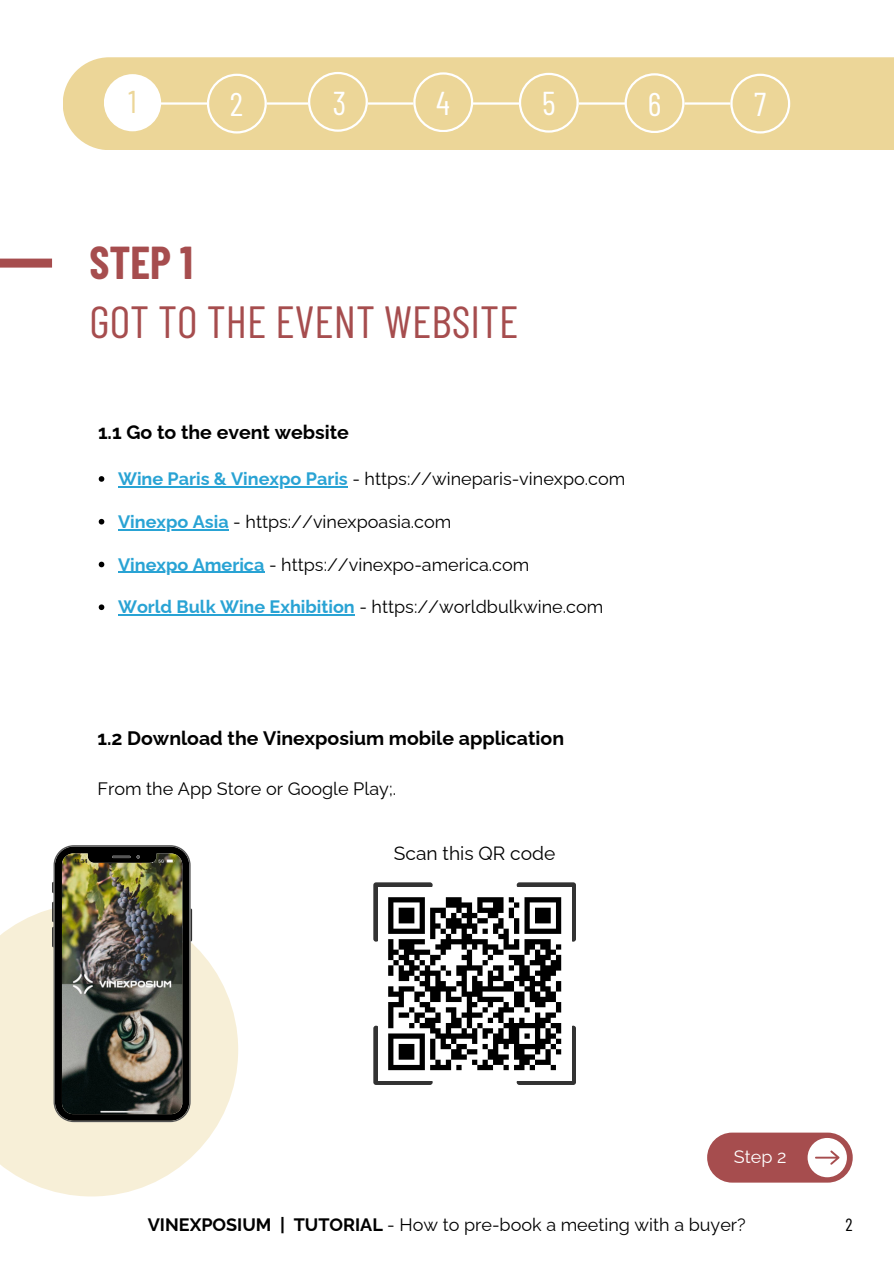
<style>
.page{position:relative;width:894px;height:1264px;background:#fff}
.page>*{position:absolute;margin:0;border:0;box-sizing:border-box;transform-origin:0 0}
.t1{font:45px "Barlow Condensed";color:#a64d4e}
.t2{font:700 45px "Barlow Condensed";color:#a64d4e}
.t3{font:33px "Barlow Condensed";color:#fff}
.t4{font:31.5px "Barlow Condensed";color:#ecd698}
.t5{font:700 19.5px "Raleway";color:#000}
.t6{font:19.2px "Raleway";color:#000}
.t7{font:18px "Raleway";color:#000}
.t8{font:18px "Raleway";color:#fff}
.t9{font:17.7px "Barlow Condensed";color:#000}
.s1{font-weight:700;color:#29a3d4}
.s2{font-weight:700}
</style>
<div class="page">
<svg style="left:0;top:909px;width:238px;height:287px;fill:#f7efd7"></svg>
<img style="left:52px;top:845px;width:140px;height:277px">
<svg style="left:373px;top:882px;width:203px;height:202px"></svg>
<div style="left:63px;top:57px;width:830px;height:93px;background:#ecd698"></div>
<hr style="left:151px;top:102px;width:593px;height:3px;background:#fff">
<svg style="left:624px;top:73px;width:60px;height:60px;background:#eedaa3"></svg>
<svg style="left:730px;top:74px;width:59px;height:59px;background:#eedaa3"></svg>
<div style="left:104px;top:74px;width:57px;height:57px;background:#fff;border-radius:50%"></div>
<svg style="left:207px;top:74px;width:59px;height:59px;background:#eedaa3"></svg>
<svg style="left:308px;top:72px;width:59px;height:59px;background:#eedaa3"></svg>
<svg style="left:413px;top:72px;width:60px;height:60px;background:#eedaa3"></svg>
<svg style="left:518px;top:73px;width:60px;height:59px;background:#eedaa3"></svg>
<div style="left:0;top:258px;width:52px;height:9px;background:#a64d4e"></div>
<div style="left:707px;top:1132px;width:145px;height:50px;background:#a64d4e;border-radius:25px"></div>
<svg style="left:807px;top:1137px;width:39px;height:40px"></svg>
<svg style="left:99px;top:476px;width:5px;height:6px"></svg>
<hr style="left:118px;top:486px;width:230px;height:1px;background:#29a3d4">
<svg style="left:99px;top:519px;width:5px;height:5px"></svg>
<hr style="left:118px;top:529px;width:111px;height:1px;background:#29a3d4">
<svg style="left:99px;top:561px;width:5px;height:6px"></svg>
<hr style="left:118px;top:572px;width:146px;height:1px;background:#29a3d4">
<svg style="left:99px;top:604px;width:5px;height:6px"></svg>
<hr style="left:118px;top:614px;width:237px;height:1px;background:#29a3d4">
<h3 class="t4" style="left:128px;top:82px;width:10px">1</h3>
<h2 class="t3" style="left:230px;top:83px;width:15px">2</h2>
<h2 class="t3" style="left:332px;top:82px;width:15px">3</h2>
<h2 class="t3" style="left:436px;top:82px;width:15px">4</h2>
<h2 class="t3" style="left:542px;top:82px;width:15px">5</h2>
<h2 class="t3" style="left:647px;top:83px;width:15px">6</h2>
<h2 class="t3" style="left:754px;top:83px;width:14px">7</h2>
<h1 class="t2" style="left:89px;top:234px;width:105px">STEP 1</h1>
<h1 class="t1" style="left:89px;top:293px;width:430px">GOT TO THE EVENT WEBSITE</h1>
<p class="t5" style="left:98px;top:421px;width:252px">1.1 Go to the event website</p>
<p class="t7" style="left:118px;top:468px;width:508px"><span class="s1">Wine Paris &amp; Vinexpo Paris</span> - https://wineparis-vinexpo.com</p>
<p class="t7" style="left:118px;top:511px;width:335px"><span class="s1">Vinexpo Asia</span> - https://vinexpoasia.com</p>
<p class="t7" style="left:118px;top:553px;width:413px"><span class="s1">Vinexpo America</span> - https://vinexpo-america.com</p>
<p class="t7" style="left:118px;top:596px;width:486px"><span class="s1">World Bulk Wine Exhibition</span> - https://worldbulkwine.com</p>
<p class="t5" style="left:97px;top:726px;width:468px">1.2 Download the Vinexposium mobile application</p>
<p class="t7" style="left:97px;top:777px;width:300px">From the App Store or Google Play;.</p>
<p class="t6" style="left:394px;top:841px;width:163px">Scan this QR code</p>
<p class="t8" style="left:733px;top:1146px;width:54px">Step 2</p>
<p class="t7" style="left:148px;top:1213px;width:599px"><span class="s2">VINEXPOSIUM | TUTORIAL</span> - How to pre-book a meeting with a buyer?</p>
<p class="t9" style="left:845px;top:1213px;width:9px">2</p>
</div>
